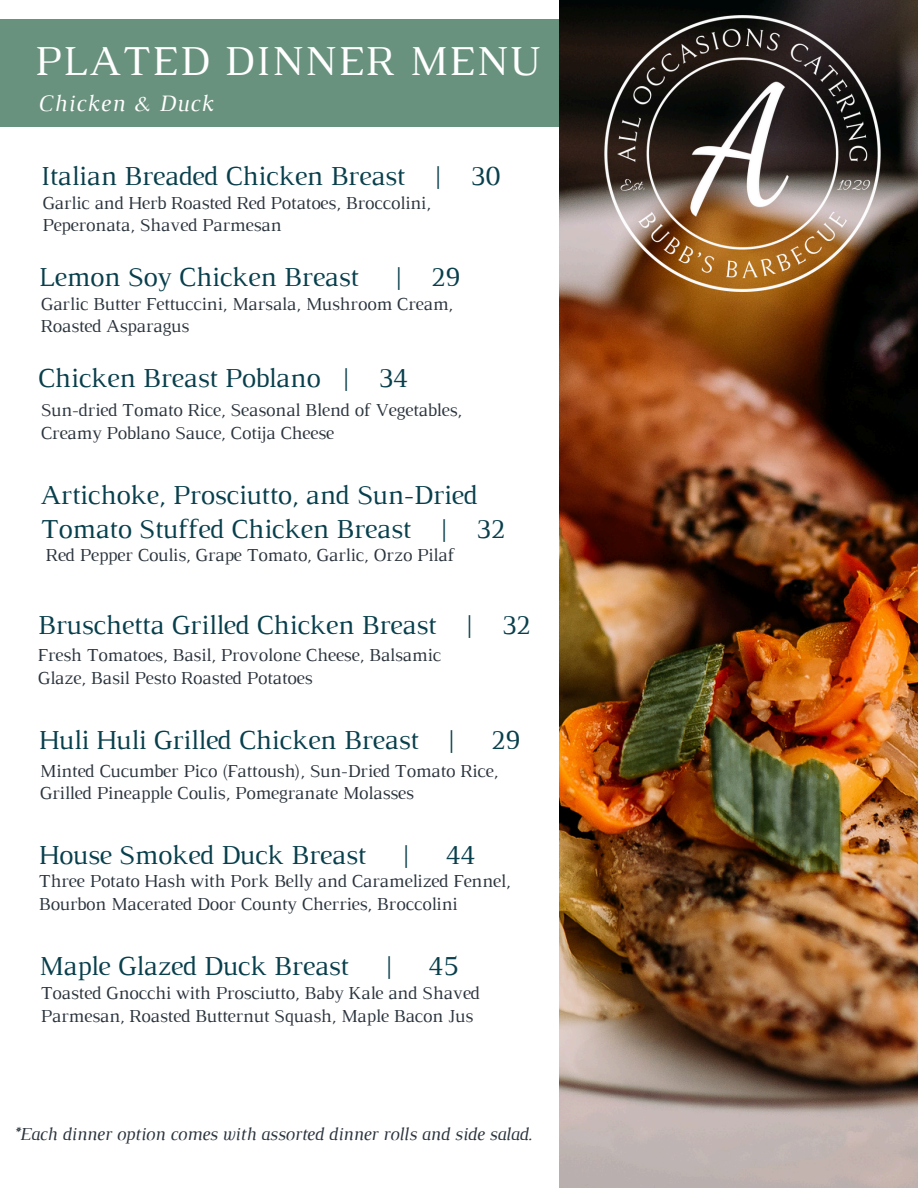
<style>
.page{position:relative;width:918px;height:1188px;background:#fff}
.page>*{position:absolute;margin:0;border:0;box-sizing:border-box;transform-origin:0 0}
.t1{font:43.5px "Luthier";letter-spacing:.025em;color:#fff}
.t2{font:28.05px/33.8px "Luthier";letter-spacing:-.02em;color:#083f4c}
.t3{font:italic 24px "Luthier";letter-spacing:.03em;color:#fff}
.t4{font:18.75px/22.5px "Luthier";letter-spacing:-.02em;color:#2b343d}
.t5{font:italic 18.75px "Luthier";letter-spacing:-.02em;color:#2b343d}
</style>
<div class="page">
<div style="left:0;top:19px;width:561px;height:108px;background:#69927e"></div>
<img style="left:559px;top:0;width:359px;height:1188px">
<img style="left:602px;top:16px;width:283px;height:275px">
<h2 class="t1" style="left:34px;top:45px;width:507px">PLATED DINNER MENU</h2>
<p class="t3" style="left:38px;top:94px;width:178px">Chicken &amp; Duck</p>
<p class="t2" style="left:41px;top:161px;width:461px">Italian Breaded Chicken Breast | 30</p>
<p class="t4" style="left:42px;top:193px;width:390px">Garlic and Herb Roasted Red Potatoes, Broccolini,<br>Peperonata, Shaved Parmesan</p>
<h1 class="t2" style="left:39px;top:263px;width:322px">Lemon Soy Chicken Breast</h1>
<h1 class="t2" style="left:394px;top:263px;width:68px">| 29</h1>
<h3 class="t4" style="left:41px;top:294px;width:414px">Garlic Butter Fettuccini, Marsala, Mushroom Cream,<br>Roasted Asparagus</h3>
<p class="t2" style="left:38px;top:364px;width:373px">Chicken Breast Poblano | 34</p>
<h2 class="t4" style="left:41px;top:400px;width:423px">Sun-dried Tomato Rice, Seasonal Blend of Vegetables,<br>Creamy Poblano Sauce, Cotija Cheese</h2>
<h2 class="t2" style="left:41px;top:480px;width:466px">Artichoke, Prosciutto, and Sun-Dried<br>Tomato Stuffed Chicken Breast | 32</h2>
<p class="t4" style="left:46px;top:545px;width:410px">Red Pepper Coulis, Grape Tomato, Garlic, Orzo Pilaf</p>
<h2 class="t2" style="left:38px;top:610px;width:494px">Bruschetta Grilled Chicken Breast | 32</h2>
<p class="t4" style="left:38px;top:645px;width:405px">Fresh Tomatoes, Basil, Provolone Cheese, Balsamic<br>Glaze, Basil Pesto Roasted Potatoes</p>
<h2 class="t2" style="left:39px;top:725px;width:419px">Huli Huli Grilled Chicken Breast |</h2>
<h2 class="t2" style="left:491px;top:725px;width:31px">29</h2>
<p class="t4" style="left:40px;top:761px;width:460px">Minted Cucumber Pico (Fattoush), Sun-Dried Tomato Rice,<br>Grilled Pineapple Coulis, Pomegranate Molasses</p>
<h2 class="t2" style="left:39px;top:841px;width:329px">House Smoked Duck Breast</h2>
<h2 class="t2" style="left:402px;top:841px;width:10px">|</h2>
<h2 class="t2" style="left:446px;top:841px;width:32px">44</h2>
<p class="t4" style="left:39px;top:872px;width:474px">Three Potato Hash with Pork Belly and Caramelized Fennel,<br>Bourbon Macerated Door County Cherries, Broccolini</p>
<h2 class="t2" style="left:39px;top:951px;width:312px">Maple Glazed Duck Breast</h2>
<h2 class="t2" style="left:384px;top:951px;width:10px">|</h2>
<h2 class="t2" style="left:429px;top:951px;width:32px">45</h2>
<p class="t4" style="left:41px;top:984px;width:441px">Toasted Gnocchi with Prosciutto, Baby Kale and Shaved<br>Parmesan, Roasted Butternut Squash, Maple Bacon Jus</p>
<h2 class="t5" style="left:13px;top:1127px;width:520px">*Each dinner option comes with assorted dinner rolls and side salad.</h2>
</div>
